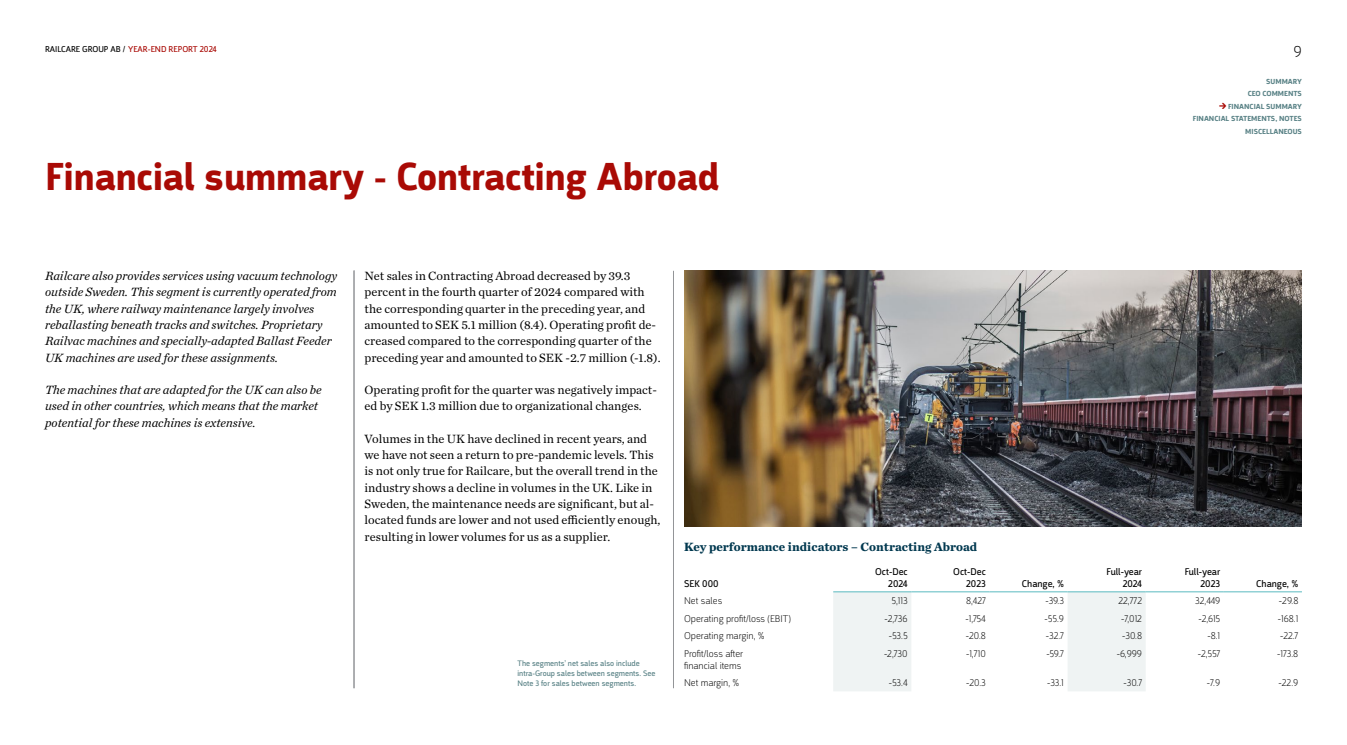
<style>
.page{position:relative;width:1347px;height:745px;background:#fff}
.page>*{position:absolute;margin:0;border:0;box-sizing:border-box;transform-origin:0 0}
.t1{font:700 40px "Argumentum";color:#a90a05}
.t2{font:200 16.25px "Argumentum";color:#000}
.t3{font:12.5px/16.2px "Chronicle Text G1";color:#000}
.t4{font:italic 12.5px/16.2px "Chronicle Text G1";color:#000}
.t5{font:700 12.5px "Chronicle Text G1";color:#00384f}
.t6{font:200 10px/11.9px "Argumentum";color:#000}
.t7{font:10px/11.9px "Argumentum";color:#000;text-align:right}
.t8{font:8.75px "Argumentum";color:#a90a05}
.t9{font:8.12px/10px "Argumentum";color:#588185}
.t10{font:700 7.5px/12.5px "Argumentum";color:#588185;text-align:right}
.s1{color:#000}
.s2{font-family:"Trim";font-size:8.75px;color:#a90a05}
</style>
<div class="page">
<svg style="left:833px;top:592px;width:312px;height:99px"></svg>
<hr style="left:833px;top:591px;width:78px;height:1px;background:#5bbac0">
<hr style="left:911px;top:591px;width:78px;height:1px;background:#5bbac0">
<hr style="left:989px;top:591px;width:78px;height:1px;background:#5bbac0">
<hr style="left:1067px;top:591px;width:78px;height:1px;background:#5bbac0">
<hr style="left:1145px;top:591px;width:78px;height:1px;background:#5bbac0">
<hr style="left:1223px;top:591px;width:78px;height:1px;background:#5bbac0">
<hr style="left:673px;top:270px;width:1px;height:417px;background:#939598">
<hr style="left:354px;top:270px;width:1px;height:417px;background:#939598">
<img style="left:684px;top:270px;width:617px;height:256px">
<p class="t8" style="left:45px;top:43px;width:173px"><span class="s1">RAILCARE GROUP AB /</span> YEAR-END REPORT 2024</p>
<h1 class="t1" style="left:45px;top:152px;width:675px">Financial summary - Contracting Abroad</h1>
<h2 class="t2" style="left:1293px;top:42px;width:10px">9</h2>
<p class="t10" style="left:1247px;top:75px;width:56px">SUMMARY<br>CEO COMMENTS</p>
<p class="t10" style="left:1192px;top:100px;width:111px"><span class="s2">→</span> FINANCIAL SUMMARY<br>FINANCIAL STATEMENTS, NOTES<br>MISCELLANEOUS</p>
<p class="t4" style="left:45px;top:267px;width:294px">Railcare also provides services using vacuum technology outside Sweden. This segment is currently operated from the UK, where railway maintenance largely involves reballasting beneath tracks and switches. Proprietary Railvac machines and specially-adapted Ballast Feeder UK machines are used for these assignments.</p>
<p class="t4" style="left:45px;top:381px;width:278px">The machines that are adapted for the UK can also be used in other countries, which means that the market potential for these machines is extensive.</p>
<p class="t3" style="left:364px;top:267px;width:297px">Net sales in Contracting Abroad decreased by 39.3 percent in the fourth quarter of 2024 compared with the corresponding quarter in the preceding year, and amounted to SEK 5.1 million (8.4). Operating profit de&shy;creased compared to the corresponding quarter of the preceding year and amounted to SEK -2.7 million (-1.8).</p>
<p class="t3" style="left:364px;top:381px;width:294px">Operating profit for the quarter was negatively impact&shy;ed by SEK 1.3 million due to organizational changes.</p>
<p class="t3" style="left:364px;top:429px;width:297px">Volumes in the UK have declined in recent years, and we have not seen a return to pre-pandemic levels. This is not only true for Railcare, but the overall trend in the industry shows a decline in volumes in the UK. Like in Sweden, the maintenance needs are significant, but al&shy;located funds are lower and not used efficiently enough, resulting in lower volumes for us as a supplier.</p>
<p class="t9" style="left:517px;top:658px;width:139px">The segments’ net sales also include intra-Group sales between segments. See<br>Note 3 for sales between segments.</p>
<p class="t5" style="left:684px;top:536px;width:294px">Key performance indicators – Contracting Abroad</p>
<p class="t7" style="left:684px;top:577px;width:36px">SEK 000</p>
<p class="t7" style="left:875px;top:565px;width:34px">Oct-Dec<br>2024</p>
<p class="t7" style="left:953px;top:565px;width:34px">Oct-Dec<br>2023</p>
<p class="t7" style="left:1022px;top:577px;width:44px">Change, %</p>
<p class="t7" style="left:1106px;top:565px;width:37px">Full-year<br>2024</p>
<p class="t7" style="left:1184px;top:565px;width:37px">Full-year<br>2023</p>
<p class="t7" style="left:1256px;top:577px;width:44px">Change, %</p>
<p class="t6" style="left:684px;top:594px;width:40px">Net sales</p>
<p class="t6" style="left:891px;top:594px;width:18px">5,113</p>
<p class="t6" style="left:966px;top:594px;width:21px">8,427</p>
<p class="t6" style="left:1045px;top:594px;width:20px">-39.3</p>
<p class="t6" style="left:1118px;top:594px;width:25px">22,772</p>
<p class="t6" style="left:1195px;top:594px;width:26px">32,449</p>
<p class="t6" style="left:1278px;top:594px;width:21px">-29.8</p>
<p class="t6" style="left:684px;top:612px;width:108px">Operating profit/loss (EBIT)</p>
<p class="t6" style="left:884px;top:612px;width:25px">-2,736</p>
<p class="t6" style="left:965px;top:612px;width:22px">-1,754</p>
<p class="t6" style="left:1044px;top:612px;width:21px">-55.9</p>
<p class="t6" style="left:1121px;top:612px;width:23px">-7,012</p>
<p class="t6" style="left:1198px;top:612px;width:23px">-2,615</p>
<p class="t6" style="left:1277px;top:612px;width:22px">-168.1</p>
<p class="t6" style="left:684px;top:629px;width:82px">Operating margin, %</p>
<p class="t6" style="left:888px;top:629px;width:20px">-53.5</p>
<p class="t6" style="left:965px;top:629px;width:22px">-20.8</p>
<p class="t6" style="left:1046px;top:629px;width:20px">-32.7</p>
<p class="t6" style="left:1122px;top:629px;width:21px">-30.8</p>
<p class="t6" style="left:1207px;top:629px;width:14px">-8.1</p>
<p class="t6" style="left:1280px;top:629px;width:20px">-22.7</p>
<p class="t6" style="left:684px;top:647px;width:61px">Profit/loss after financial items</p>
<p class="t6" style="left:884px;top:647px;width:25px">-2,730</p>
<p class="t6" style="left:966px;top:647px;width:21px">-1,710</p>
<p class="t6" style="left:1046px;top:647px;width:19px">-59.7</p>
<p class="t6" style="left:1116px;top:647px;width:27px">-6,999</p>
<p class="t6" style="left:1197px;top:647px;width:24px">-2,557</p>
<p class="t6" style="left:1277px;top:647px;width:23px">-173.8</p>
<p class="t6" style="left:684px;top:676px;width:57px">Net margin, %</p>
<p class="t6" style="left:888px;top:676px;width:20px">-53.4</p>
<p class="t6" style="left:966px;top:676px;width:21px">-20.3</p>
<p class="t6" style="left:1047px;top:676px;width:18px">-33.1</p>
<p class="t6" style="left:1123px;top:676px;width:20px">-30.7</p>
<p class="t6" style="left:1206px;top:676px;width:15px">-7.9</p>
<p class="t6" style="left:1278px;top:676px;width:21px">-22.9</p>
</div>
